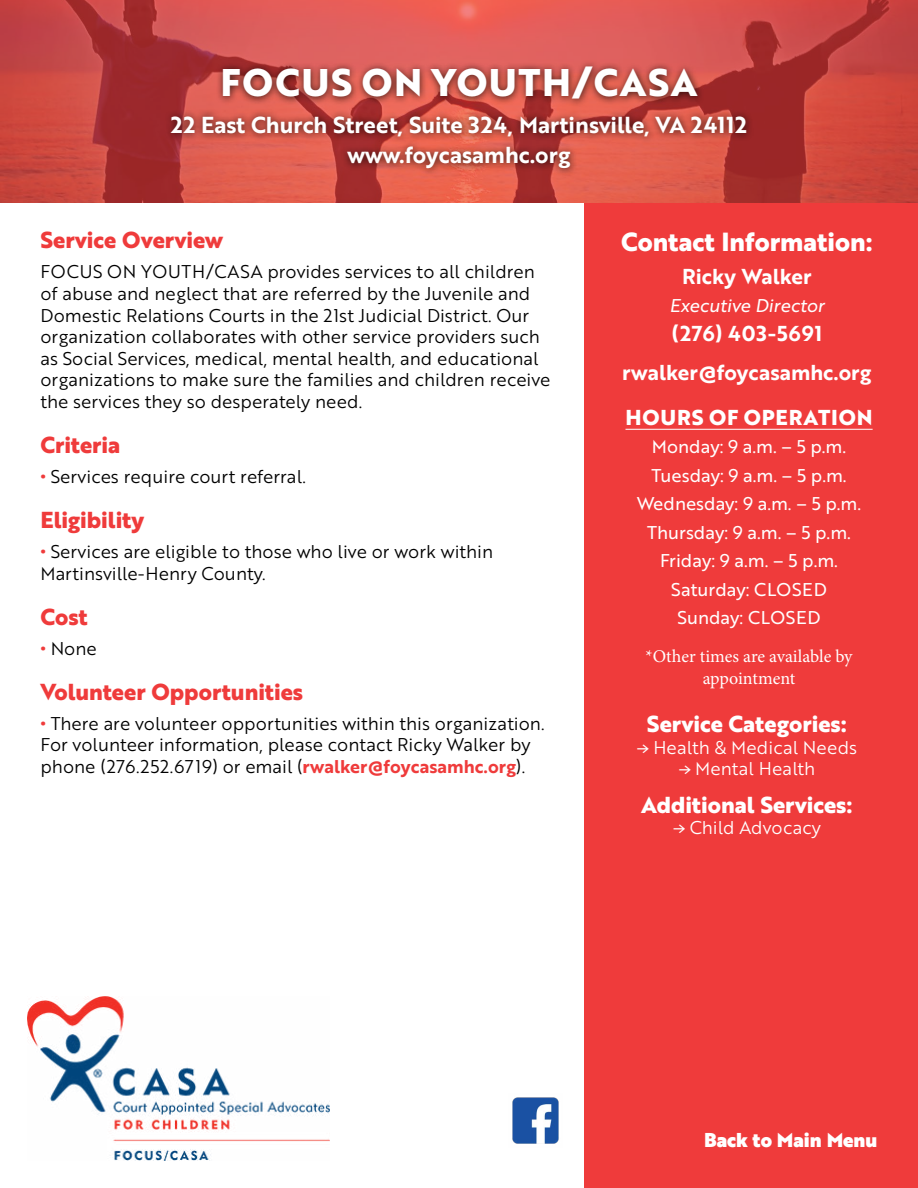
<style>
.page{position:relative;width:918px;height:1188px;background:#fff}
.page>*{position:absolute;margin:0;border:0;box-sizing:border-box;transform-origin:0 0}
.t1{font:700 37.5px "Brother 1816 Extra";letter-spacing:.04em;color:#fff}
.t2{font:700 25.5px "Brother 1816 Extra";color:#fff}
.t3{font:22.5px/30px "Brother 1816 Bold";color:#fff;text-align:center}
.t4{font:700 22.5px "Brother 1816 Extra";color:#ef3b3b}
.t5{font:700 22.5px "Brother 1816 Extra";color:#fff}
.t6{font:21px/39px "Brother 1816 Bold";color:#fff;text-align:center}
.t7{font:700 21px "Brother 1816 Extra";letter-spacing:.04em;color:#fff}
.t8{font:19.5px "Brother 1816 Black";color:#fff}
.t9{font:18px/21.6px "Brother 1816 Book";color:#000}
.t10{font:18px/28.5px "Brother 1816 Regular";color:#fff;text-align:center}
.t11{font:18px "Brother 1816 Book";color:#fff}
.t12{font:18px/21.6px "Minion Pro";letter-spacing:-.005em;color:#fff;text-align:center}
.t13{font:18px "Brother 1816 Regular Italic";color:#fff}
.s1{font-family:"Brother 1816 Bold";color:#ef3b3b}
.s2{font-family:"Verlag"}
</style>
<div class="page">
<img style="left:512px;top:1097px;width:47px;height:47px">
<img style="left:27px;top:996px;width:302px;height:165px">
<div style="left:584px;top:176px;width:334px;height:1012px;background:#ef3b3b"></div>
<hr style="left:626px;top:429px;width:247px;height:1px;background:#fff">
<svg style="left:0;top:0;width:918px;height:202px;background:#c94844"></svg>
<div style="left:215px;top:60px;width:490px;height:47px;background:#000;opacity:.75"></div>
<div style="left:164px;top:108px;width:590px;height:69px;background:#000;opacity:.75"></div>
<h1 class="t1" style="left:221px;top:54px;width:478px">FOCUS ON YOUTH/CASA</h1>
<p class="t3" style="left:171px;top:109px;width:578px">22 East Church Street, Suite 324, Martinsville, VA 24112 www.foycasamhc.org</p>
<p class="t4" style="left:40px;top:223px;width:184px">Service Overview</p>
<p class="t9" style="left:40px;top:260px;width:512px">FOCUS ON YOUTH/CASA provides services to all children of abuse and neglect that are referred by the Juvenile and Domestic Relations Courts in the 21st Judicial District. Our organization collaborates with other service providers such as Social Services, medical, mental health, and educational organizations to make sure the families and children receive the services they so desperately need.</p>
<p class="t4" style="left:40px;top:428px;width:81px">Criteria</p>
<p class="t9" style="left:40px;top:465px;width:267px"><span class="s1">•</span> Services require court referral.</p>
<p class="t4" style="left:40px;top:503px;width:105px">Eligibility</p>
<p class="t9" style="left:40px;top:540px;width:454px"><span class="s1">•</span> Services are eligible to those who live or work within<br>Martinsville-Henry County.</p>
<p class="t4" style="left:40px;top:599px;width:49px">Cost</p>
<p class="t9" style="left:40px;top:637px;width:58px"><span class="s1">•</span> None</p>
<p class="t4" style="left:40px;top:674px;width:264px">Volunteer Opportunities</p>
<p class="t9" style="left:40px;top:712px;width:505px"><span class="s1">•</span> There are volunteer opportunities within this organization.<br>For volunteer information, please contact Ricky Walker by phone (276.252.6719) or email (<span class="s1">rwalker@foycasamhc.org</span>).</p>
<h2 class="t2" style="left:621px;top:222px;width:253px">Contact Information:</h2>
<p class="t6" style="left:682px;top:256px;width:131px">Ricky Walker</p>
<p class="t13" style="left:669px;top:292px;width:156px">Executive Director</p>
<p class="t6" style="left:622px;top:313px;width:251px">(276) 403-5691 rwalker@foycasamhc.org</p>
<p class="t7" style="left:626px;top:401px;width:249px">HOURS OF OPERATION</p>
<p class="t10" style="left:637px;top:432px;width:226px">Monday: 9 a.m. – 5 p.m.<br>Tuesday: 9 a.m. – 5 p.m.<br>Wednesday: 9 a.m. – 5 p.m.<br>Thursday: 9 a.m. – 5 p.m.<br>Friday: 9 a.m. – 5 p.m.<br>Saturday: CLOSED<br>Sunday: CLOSED</p>
<p class="t12" style="left:646px;top:645px;width:209px">*Other times are available by appointment</p>
<p class="t5" style="left:647px;top:707px;width:201px">Service Categories:</p>
<p class="t11" style="left:637px;top:734px;width:222px"><span class="s2">→</span> Health &amp; Medical Needs</p>
<p class="t11" style="left:678px;top:756px;width:138px"><span class="s2">→</span> Mental Health</p>
<p class="t5" style="left:641px;top:787px;width:213px">Additional Services:</p>
<p class="t11" style="left:673px;top:815px;width:150px"><span class="s2">→</span> Child Advocacy</p>
<p class="t8" style="left:704px;top:1125px;width:175px">Back to Main Menu</p>
</div>
